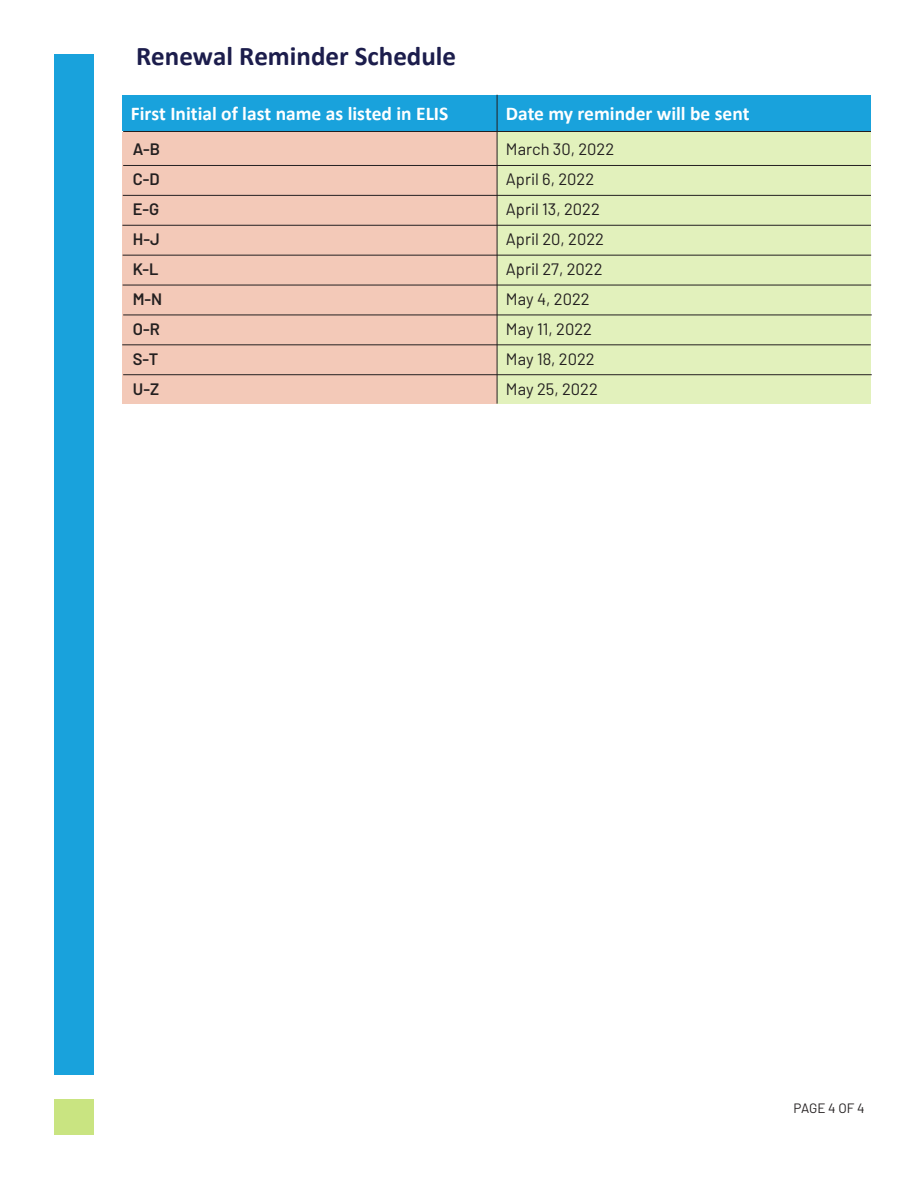
<style>
.page{position:relative;width:918px;height:1188px;background:#fff}
.page>*{position:absolute;margin:0;border:0;box-sizing:border-box;transform-origin:0 0}
.t1{font:700 27px "Calibri";color:#1c1d4c}
.t2{font:700 19.5px "Calibri";color:#fff}
.t3{font:16.5px "Barlow";color:#231f20}
.t4{font:600 16.5px "Barlow";color:#231f20}
.t5{font:13.5px "Barlow";letter-spacing:-.005em;color:#231f20}
</style>
<div class="page">
<div style="left:54px;top:1099px;width:40px;height:36px;background:#c9e481"></div>
<div style="left:54px;top:54px;width:40px;height:1020px;background:#19a2dc"></div>
<div style="left:497px;top:132px;width:374px;height:272px;background:#e2f1bc"></div>
<div style="left:122px;top:95px;width:749px;height:36px;background:#19a2dc"></div>
<div style="left:122px;top:132px;width:375px;height:272px;background:#f3c9b8"></div>
<hr style="left:497px;top:95px;width:1px;height:309px;background:#231f20">
<hr style="left:123px;top:165px;width:748px;height:1px;background:#231f20">
<hr style="left:123px;top:195px;width:748px;height:1px;background:#231f20">
<hr style="left:122px;top:225px;width:749px;height:1px;background:#231f20">
<hr style="left:123px;top:255px;width:748px;height:1px;background:#231f20">
<hr style="left:123px;top:131px;width:748px;height:1px;background:#231f20">
<hr style="left:123px;top:285px;width:748px;height:1px;background:#231f20">
<hr style="left:123px;top:315px;width:749px;height:1px;background:#231f20">
<hr style="left:122px;top:344px;width:749px;height:1px;background:#231f20">
<hr style="left:123px;top:374px;width:749px;height:1px;background:#231f20">
<p class="t1" style="left:136px;top:37px;width:322px">Renewal Reminder Schedule</p>
<p class="t2" style="left:131px;top:100px;width:319px">First Initial of last name as listed in ELIS</p>
<p class="t2" style="left:506px;top:100px;width:245px">Date my reminder will be sent</p>
<p class="t3" style="left:506px;top:139px;width:110px">March 30, 2022</p>
<p class="t3" style="left:506px;top:169px;width:90px">April 6, 2022</p>
<p class="t3" style="left:506px;top:199px;width:96px">April 13, 2022</p>
<p class="t3" style="left:506px;top:227px;width:100px">April 20, 2022</p>
<p class="t3" style="left:506px;top:257px;width:98px">April 27, 2022</p>
<p class="t3" style="left:506px;top:287px;width:85px">May 4, 2022</p>
<p class="t3" style="left:506px;top:317px;width:88px">May 11, 2022</p>
<p class="t3" style="left:506px;top:349px;width:90px">May 18, 2022</p>
<p class="t3" style="left:506px;top:379px;width:93px">May 25, 2022</p>
<p class="t4" style="left:133px;top:139px;width:29px">A-B</p>
<p class="t4" style="left:133px;top:169px;width:28px">C-D</p>
<p class="t4" style="left:133px;top:199px;width:28px">E-G</p>
<p class="t4" style="left:133px;top:227px;width:28px">H-J</p>
<p class="t4" style="left:133px;top:259px;width:27px">K-L</p>
<p class="t4" style="left:133px;top:287px;width:31px">M-N</p>
<p class="t4" style="left:133px;top:317px;width:29px">O-R</p>
<p class="t4" style="left:133px;top:349px;width:27px">S-T</p>
<p class="t4" style="left:133px;top:379px;width:28px">U-Z</p>
<p class="t5" style="left:794px;top:1100px;width:73px">PAGE 4 OF 4</p>
</div>
